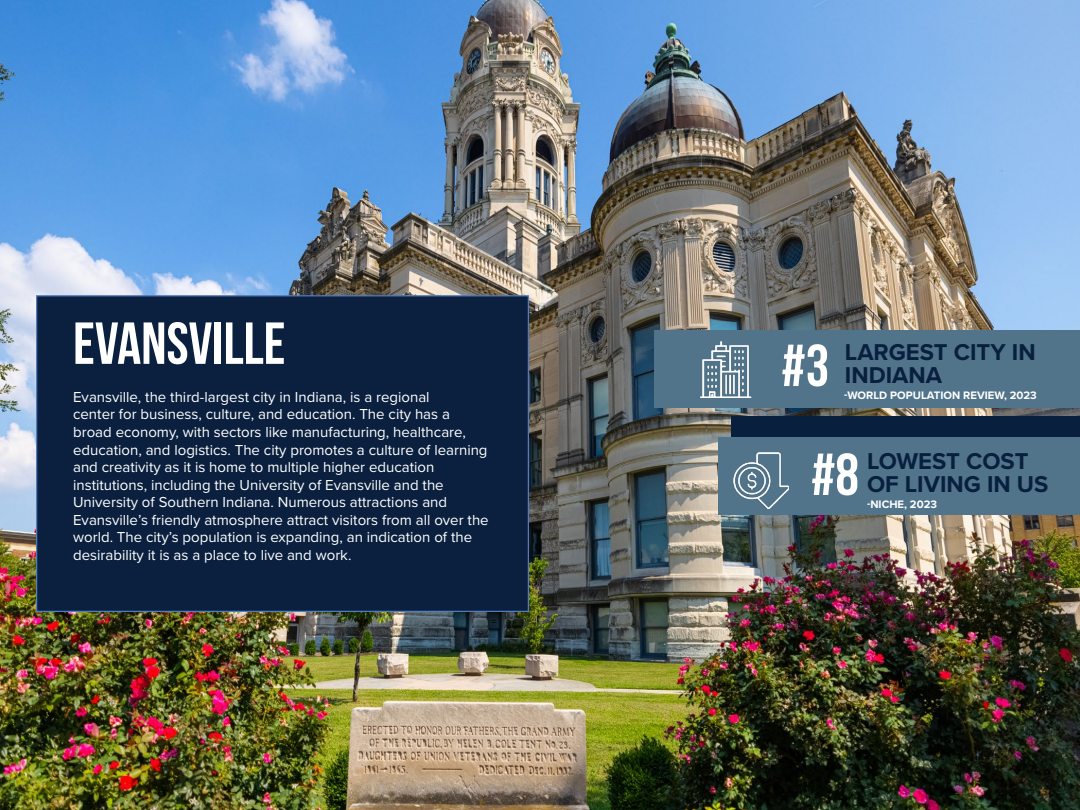
<style>
.page{position:relative;width:1080px;height:810px;background:#fff}
.page>*{position:absolute;margin:0;border:0;box-sizing:border-box;transform-origin:0 0}
.t1{font:700 59.12px "Bebas Neue";color:#fff}
.t2{font:700 23.75px/22.5px "Proxima Nova";color:#091f3e}
.t3{font:15px/17.5px "Proxima Nova";color:#fff}
.t4{font:700 11.25px "Proxima Nova";color:#fff}
</style>
<div class="page">
<img style="left:0;top:0;width:1080px;height:810px">
<div style="left:36px;top:295px;width:493px;height:317px;background:#0a203e;border:1px solid #517cbe"></div>
<div style="left:718px;top:437px;width:362px;height:77px;background:#51748b"></div>
<div style="left:654px;top:330px;width:426px;height:78px;background:#51748b"></div>
<img style="left:700px;top:341px;width:51px;height:56px">
<div style="left:732px;top:416px;width:348px;height:21px;background:#091f3e"></div>
<img style="left:733px;top:452px;width:56px;height:56px">
<h1 class="t1" style="left:73px;top:311px;width:214px">EVANSVILLE</h1>
<p class="t3" style="left:73px;top:388px;width:417px">Evansville, the third-largest city in Indiana, is a regional<br>center for business, culture, and education. The city has a broad economy, with sectors like manufacturing, healthcare, education, and logistics. The city promotes a culture of learning and creativity as it is home to multiple higher education institutions, including the University of Evansville and the University of Southern Indiana. Numerous attractions and Evansville’s friendly atmosphere attract visitors from all over the world. The city’s population is expanding, an indication of the desirability it is as a place to live and work.</p>
<h1 class="t1" style="left:781px;top:333px;width:49px">#3</h1>
<h2 class="t2" style="left:845px;top:341px;width:192px">LARGEST CITY IN<br>INDIANA</h2>
<p class="t4" style="left:844px;top:387px;width:194px">-WORLD POPULATION REVIEW, 2023</p>
<h1 class="t1" style="left:811px;top:442px;width:49px">#8</h1>
<h2 class="t2" style="left:867px;top:450px;width:183px">LOWEST COST<br>OF LIVING IN US</h2>
<p class="t4" style="left:867px;top:496px;width:72px">-NICHE, 2023</p>
</div>
